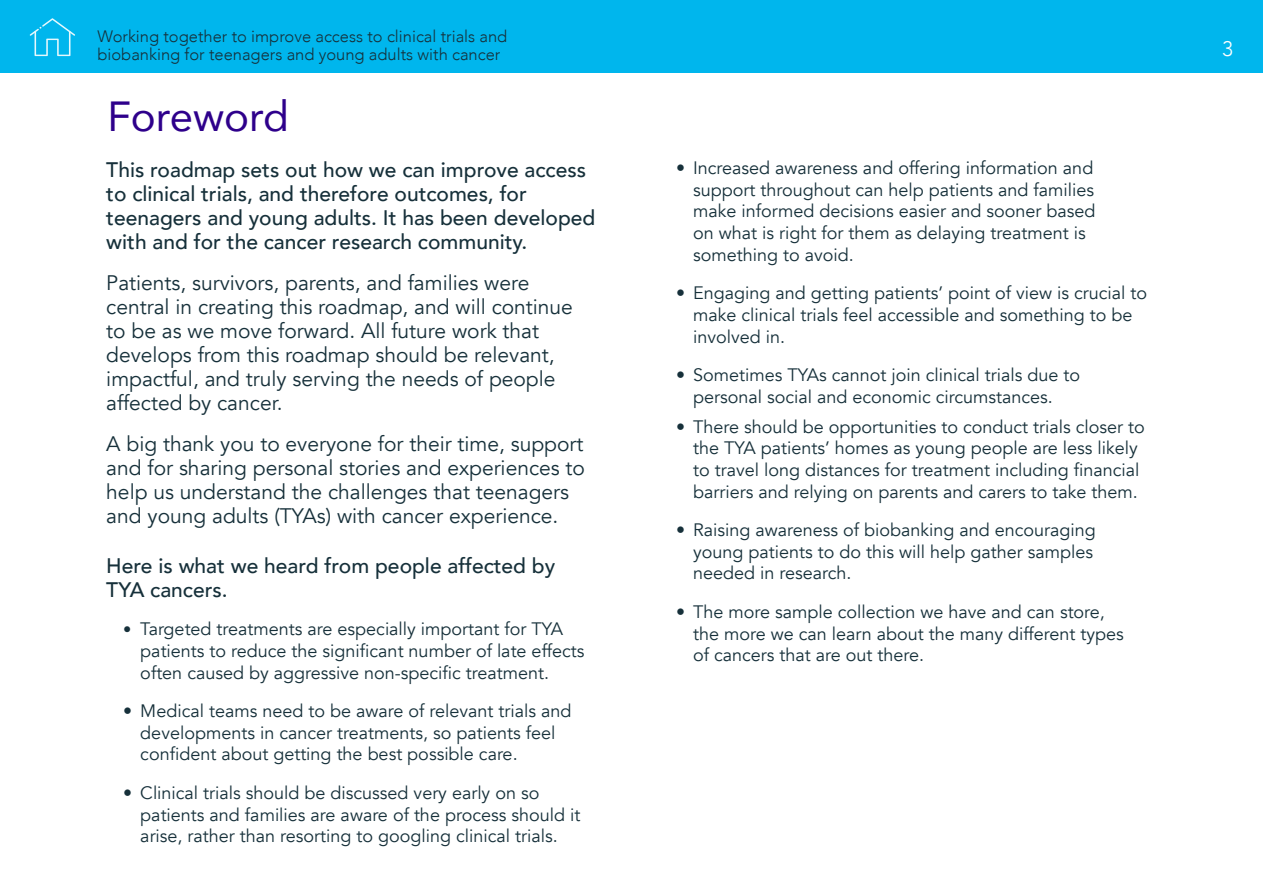
<style>
.page{position:relative;width:1263px;height:893px;background:#fff}
.page>*{position:absolute;margin:0;border:0;box-sizing:border-box;transform-origin:0 0}
.t1{font:42px "Avenir";color:#2e008b}
.t2{font:21px/24px "Avenir";color:#16303a}
.t3{font:500 21px/24px "Avenir";color:#16303a}
.t4{font:300 21px "Avenir";color:#fff}
.t5{font:18px/21.6px "Avenir";color:#16303a}
.t6{font:300 16.5px/18px "Avenir";color:#16303a}
.s1{font-size:16.5px}
</style>
<div class="page">
<div style="left:0;top:0;width:1263px;height:72px;background:#00b6ed"></div>
<svg style="left:30px;top:18px;width:45px;height:38px"></svg>
<p class="t6" style="left:97px;top:27px;width:411px">Working together to improve access to clinical trials and biobanking for teenagers and young adults with cancer</p>
<p class="t4" style="left:1222px;top:36px;width:12px">3</p>
<h1 class="t1" style="left:107px;top:83px;width:183px">Foreword</h1>
<p class="t3" style="left:106px;top:157px;width:491px">This roadmap sets out how we can improve access to clinical trials, and therefore outcomes, for teenagers and young adults. It has been developed with and for the cancer research community.</p>
<p class="t2" style="left:106px;top:271px;width:468px">Patients, survivors, parents, and families were central in creating this roadmap, and will continue to be as we move forward. All future work that develops from this roadmap should be relevant, impactful, and truly serving the needs of people affected by cancer.</p>
<p class="t2" style="left:106px;top:432px;width:480px">A big thank you to everyone for their time, support and for sharing personal stories and experiences to help us understand the challenges that teenagers and young adults (TYAs) with cancer experience.</p>
<p class="t3" style="left:106px;top:552px;width:450px">Here is what we heard from people affected by<br>TYA cancers.</p>
<p class="t5" style="left:140px;top:619px;width:445px;text-indent:-17px"><span class="s1">•</span> Targeted treatments are especially important for TYA patients to reduce the significant number of late effects often caused by aggressive non-specific treatment.</p>
<p class="t5" style="left:140px;top:701px;width:433px;text-indent:-17px">• Medical teams need to be aware of relevant trials and developments in cancer treatments, so patients feel confident about getting the best possible care.</p>
<p class="t5" style="left:140px;top:782px;width:441px;text-indent:-17px">• Clinical trials should be discussed very early on so patients and families are aware of the process should it arise, rather than resorting to googling clinical trials.</p>
<p class="t5" style="left:693px;top:158px;width:404px;text-indent:-17px">• Increased awareness and offering information and support throughout can help patients and families make informed decisions easier and sooner based on what is right for them as delaying treatment is something to avoid.</p>
<p class="t5" style="left:693px;top:283px;width:455px;text-indent:-17px">• Engaging and getting patients’ point of view is crucial to make clinical trials feel accessible and something to be involved in.</p>
<p class="t5" style="left:676px;top:364px;width:405px;text-align:center">• Sometimes TYAs cannot join clinical trials due to personal social and economic circumstances.</p>
<p class="t5" style="left:693px;top:416px;width:453px;text-indent:-17px">• There should be opportunities to conduct trials closer to the TYA patients’ homes as young people are less likely to travel long distances for treatment including financial barriers and relying on parents and carers to take them.</p>
<p class="t5" style="left:693px;top:520px;width:404px;text-indent:-17px">• Raising awareness of biobanking and encouraging young patients to do this will help gather samples needed in research.</p>
<p class="t5" style="left:693px;top:601px;width:432px;text-indent:-17px">• The more sample collection we have and can store, the more we can learn about the many different types of cancers that are out there.</p>
</div>
